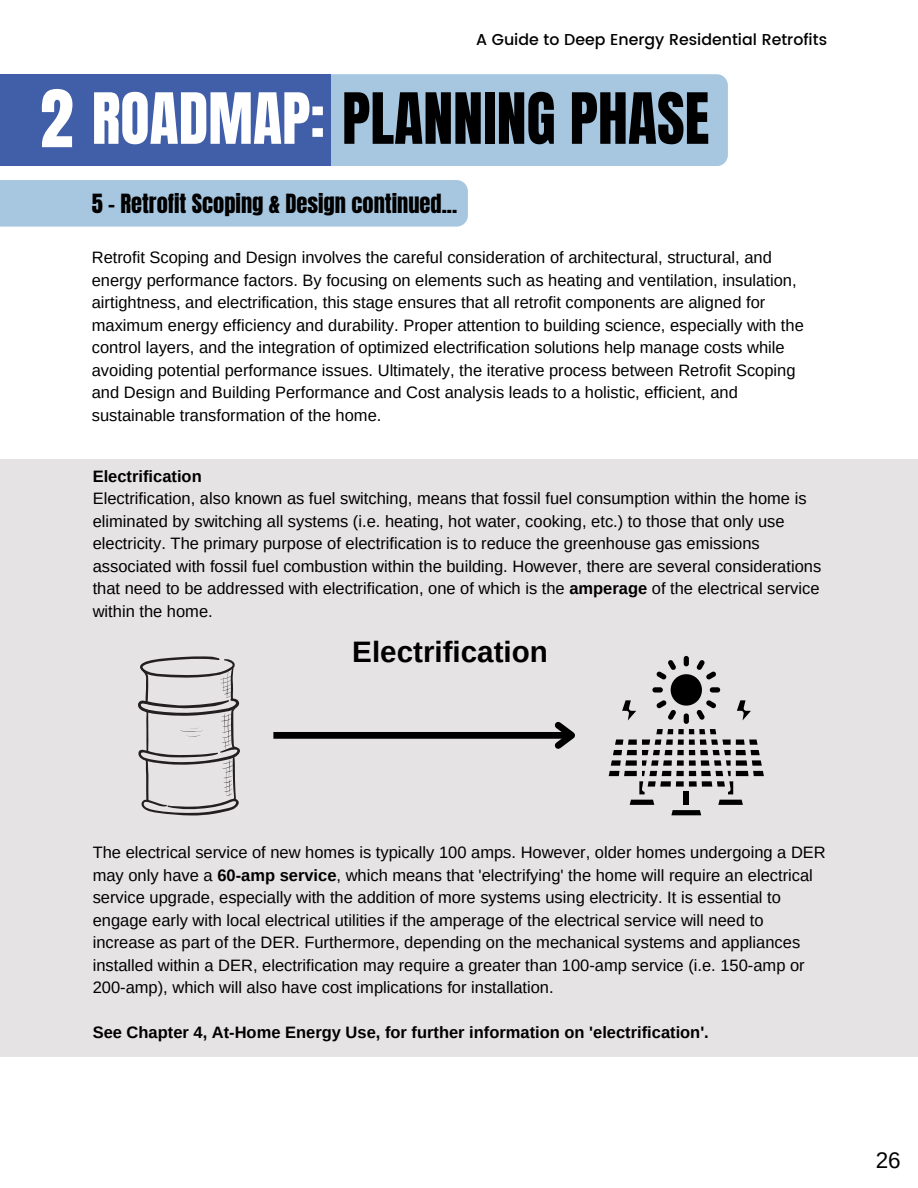
<style>
.page{position:relative;width:918px;height:1188px;background:#fff}
.page>*{position:absolute;margin:0;border:0;box-sizing:border-box;transform-origin:0 0}
.t1{font:67.5px "Anton";color:#fff}
.t2{font:60px "Anton";color:#000}
.t3{font:700 29.55px "Arimo";color:#000}
.t4{font:22.5px "Anton";color:#000}
.t5{font:22.5px "Arimo";color:#000}
.t6{font:16.5px/22.5px "Arimo";color:#000}
.t7{font:700 16.5px "Arimo";color:#000}
.t8{font:500 15.75px "Poppins";color:#000}
.s1{color:#fff}
.s2{font-weight:700}
</style>
<div class="page">
<div style="left:0;top:180px;width:468px;height:47px;background:#a7c7e1"></div>
<div style="left:0;top:459px;width:918px;height:597px;background:#dfdddd"></div>
<div style="left:331px;top:74px;width:397px;height:92px;background:#a7c7e1"></div>
<div style="left:0;top:74px;width:331px;height:92px;background:#415ea9"></div>
<svg style="left:138px;top:656px;width:102px;height:160px"></svg>
<div style="left:684px;top:792px;width:5px;height:13px;background:#000"></div>
<svg style="left:656px;top:729px;width:60px;height:5px"></svg>
<svg style="left:671px;top:810px;width:30px;height:5px"></svg>
<svg style="left:630px;top:800px;width:24px;height:5px"></svg>
<svg style="left:718px;top:800px;width:25px;height:5px"></svg>
<svg style="left:609px;top:740px;width:155px;height:54px"></svg>
<div style="left:684px;top:656px;width:5px;height:10px;background:#000;border-radius:3px"></div>
<div style="left:652px;top:687px;width:11px;height:6px;background:#000;border-radius:3px"></div>
<div style="left:684px;top:713px;width:5px;height:11px;background:#000;border-radius:3px"></div>
<div style="left:710px;top:687px;width:10px;height:6px;background:#000;border-radius:3px"></div>
<svg style="left:656px;top:660px;width:60px;height:60px"></svg>
<svg style="left:737px;top:700px;width:14px;height:20px"></svg>
<svg style="left:622px;top:700px;width:14px;height:20px"></svg>
<div style="left:273px;top:732px;width:299px;height:7px;background:#000"></div>
<svg style="left:549px;top:722px;width:26px;height:27px"></svg>
<h1 class="t8" style="left:476px;top:30px;width:352px">A Guide to Deep Energy Residential Retrofits</h1>
<p class="t1" style="left:40px;top:70px;width:35px">2</p>
<p class="t2" style="left:92px;top:76px;width:619px"><span class="s1">ROADMAP:</span> PLANNING PHASE</p>
<h4 class="t4" style="left:92px;top:187px;width:367px">5 - Retrofit Scoping &amp; Design continued...</h4>
<p class="t6" style="left:92px;top:246px;width:714px">Retrofit Scoping and Design involves the careful consideration of architectural, structural, and energy performance factors. By focusing on elements such as heating and ventilation, insulation, airtightness, and electrification, this stage ensures that all retrofit components are aligned for maximum energy efficiency and durability. Proper attention to building science, especially with the control layers, and the integration of optimized electrification solutions help manage costs while avoiding potential performance issues. Ultimately, the iterative process between Retrofit Scoping and Design and Building Performance and Cost analysis leads to a holistic, efficient, and sustainable transformation of the home.</p>
<p class="t7" style="left:93px;top:467px;width:111px">Electrification</p>
<h2 class="t6" style="left:93px;top:487px;width:730px">Electrification, also known as fuel switching, means that fossil fuel consumption within the home is eliminated by switching all systems (i.e. heating, hot water, cooking, etc.) to those that only use electricity. The primary purpose of electrification is to reduce the greenhouse gas emissions associated with fossil fuel combustion within the building. However, there are several considerations that need to be addressed with electrification, one of which is the <span class="s2">amperage</span> of the electrical service within the home.</h2>
<p class="t3" style="left:352px;top:635px;width:197px">Electrification</p>
<p class="t6" style="left:93px;top:841px;width:735px">The electrical service of new homes is typically 100 amps. However, older homes undergoing a DER may only have a <span class="s2">60-amp service</span>, which means that 'electrifying' the home will require an electrical service upgrade, especially with the addition of more systems using electricity. It is essential to engage early with local electrical utilities if the amperage of the electrical service will need to increase as part of the DER. Furthermore, depending on the mechanical systems and appliances installed within a DER, electrification may require a greater than 100-amp service (i.e. 150-amp or 200-amp), which will also have cost implications for installation.</p>
<h1 class="t7" style="left:93px;top:1024px;width:618px">See Chapter 4, At-Home Energy Use, for further information on 'electrification'.</h1>
<h3 class="t5" style="left:876px;top:1147px;width:27px">26</h3>
</div>
